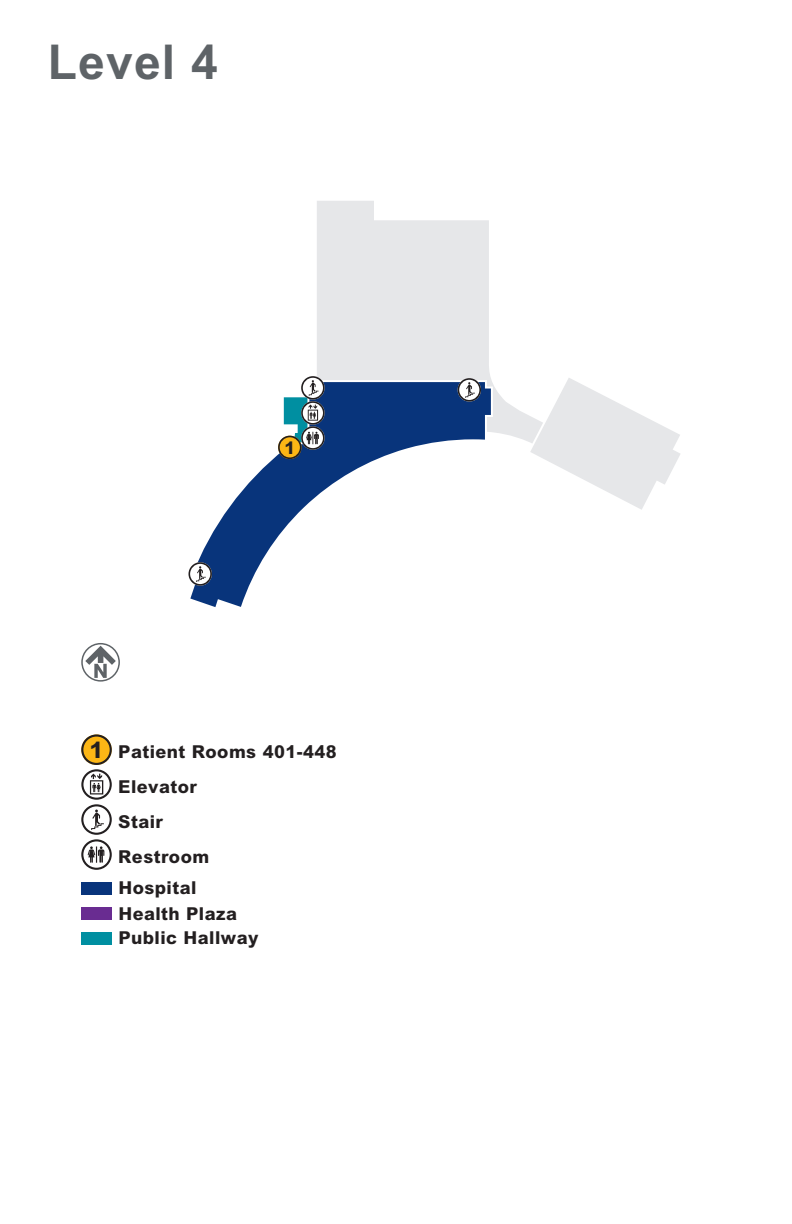
<style>
.page{position:relative;width:792px;height:1224px;background:#fff}
.page>*{position:absolute;margin:0;border:0;box-sizing:border-box;transform-origin:0 0}
.t1{font:700 48px "Arial MT Std";letter-spacing:.025em;color:#5e6367}
.t2{font:800 17.8px/25px "Arial MT Std";letter-spacing:.025em;color:#231f20}
.t3{font:800 17.4px "Arial MT Std";color:#231f20}
.s1{font-size:22.7px}
</style>
<div class="page">
<svg style="left:190px;top:444px;width:236px;height:163px"></svg>
<svg style="left:530px;top:378px;width:150px;height:132px"></svg>
<svg style="left:317px;top:201px;width:226px;height:243px;fill:#e6e7e9"></svg>
<svg style="left:278px;top:376px;width:47px;height:83px"></svg>
<svg style="left:458px;top:378px;width:23px;height:24px"></svg>
<svg style="left:188px;top:562px;width:24px;height:24px"></svg>
<svg style="left:81px;top:643px;width:39px;height:39px"></svg>
<svg style="left:81px;top:734px;width:31px;height:136px"></svg>
<div style="left:81px;top:882px;width:31px;height:12px;background:#08347b"></div>
<div style="left:81px;top:932px;width:31px;height:13px;background:#008fa1"></div>
<div style="left:81px;top:907px;width:31px;height:13px;background:#692c91"></div>
<h1 class="t1" style="left:48px;top:34px;width:171px">Level 4</h1>
<p class="t3" style="left:284px;top:437px;width:12px">1</p>
<p class="t2" style="left:90px;top:739px;width:249px"><span class="s1">1</span> Patient Rooms 401-448</p>
<p class="t2" style="left:118px;top:769px;width:80px;line-height:35px">Elevator<br>Stair</p>
<p class="t2" style="left:118px;top:844px;width:93px">Restroom</p>
<p class="t2" style="left:118px;top:875px;width:142px">Hospital<br>Health Plaza<br>Public Hallway</p>
</div>
